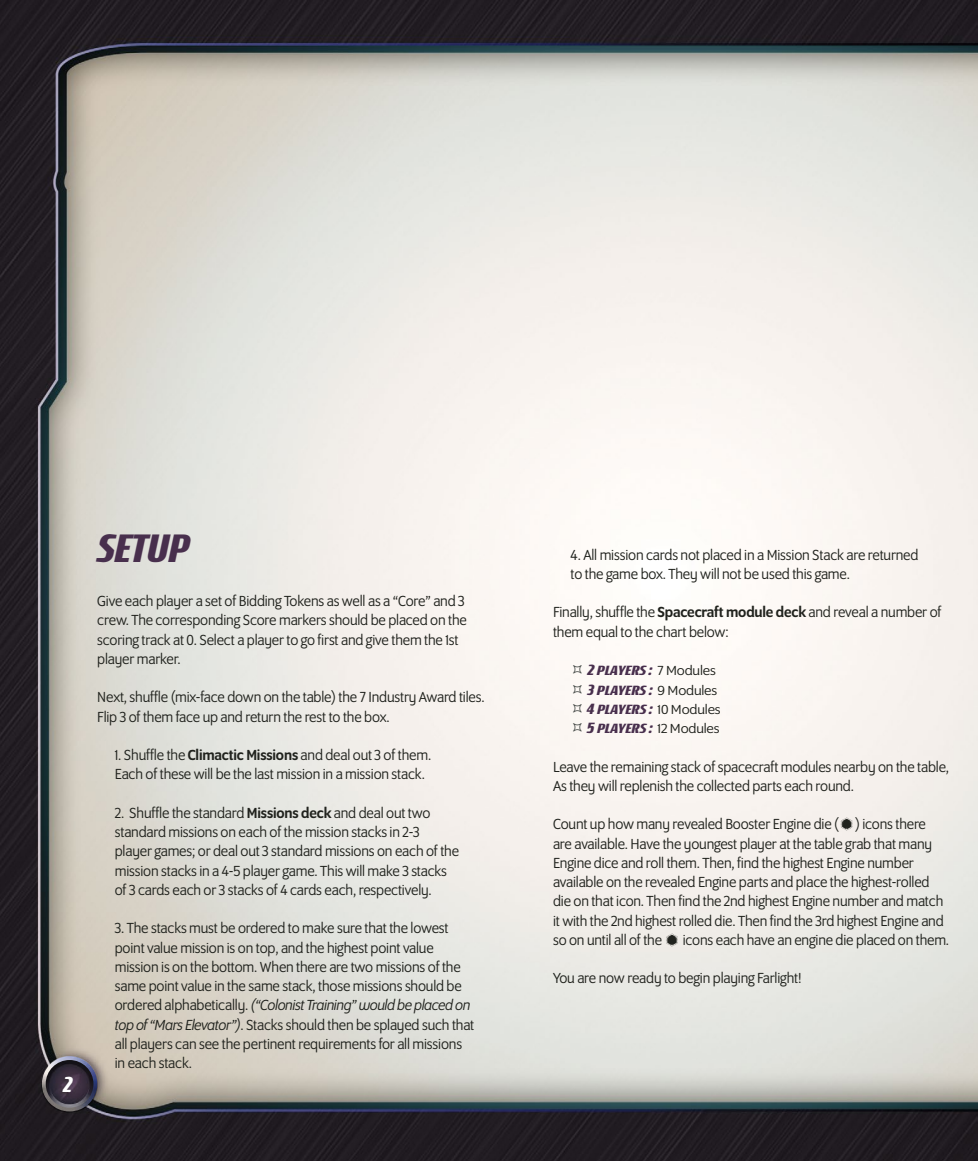
<style>
.page{position:relative;width:978px;height:1161px;background:#fff}
.page>*{position:absolute;margin:0;border:0;box-sizing:border-box;transform-origin:0 0}
.t1{font:italic 700 42px "Rogue Sans";letter-spacing:-.01em;color:#482f4d}
.t2{font:italic 700 23.1px "Rogue Sans";color:#fff;scale:.91 1}
.t3{font:15.75px/19.2px "Program OT";letter-spacing:-.01em;color:#20221d}
.t4{font:14.17px/19.2px "Program OT";letter-spacing:-.01em;color:#20221d;scale:1.11 1}
.t5{font:italic 700 14.17px/19.2px "Rogue Sans";color:#482f4d;scale:1.11 1}
.s1{font-weight:500}
.s2{font-style:italic}
.s3{font-size:15.75px}
.s4{font-family:"Program OT";font-weight:400;font-style:normal;color:#20221d}
.s5{font-family:"Rogue Sans";font-weight:700;font-style:italic;font-size:15.75px;color:#482f4d}
.s6{font-family:"Rogue Sans";font-weight:700;font-style:italic;color:#482f4d}
</style>
<div class="page">
<img style="left:0;top:0;width:977px;height:1161px">
<img style="left:42px;top:1056px;width:55px;height:55px">
<img style="left:46px;top:1060px;width:47px;height:47px;border-radius:24px">
<div style="left:57px;top:1074px;width:18px;height:23px;background:#20221d;opacity:.75"></div>
<svg style="left:573px;top:665px;width:8px;height:9px"></svg>
<svg style="left:573px;top:684px;width:8px;height:9px"></svg>
<svg style="left:573px;top:704px;width:8px;height:8px"></svg>
<svg style="left:573px;top:723px;width:8px;height:9px"></svg>
<svg style="left:841px;top:818px;width:11px;height:12px"></svg>
<svg style="left:666px;top:933px;width:11px;height:13px"></svg>
<h2 class="t2" style="left:63px;top:1071px;width:11px">2</h2>
<h1 class="t1" style="left:97px;top:523px;width:93px">SETUP</h1>
<p class="t3" style="left:97px;top:591px;width:371px">Give each player a set of Bidding Tokens as well as a “Core” and 3 crew. The corresponding Score markers should be placed on the scoring track at 0. Select a player to go first and give them the 1st player marker.</p>
<p class="t3" style="left:97px;top:687px;width:389px">Next, shuffle (mix-face down on the table) the 7 Industry Award tiles.<br>Flip 3 of them face up and return the rest to the box.</p>
<p class="t3" style="left:115px;top:745px;width:318px">1. Shuffle the <span class="s1">Climactic Missions</span> and deal out 3 of them.<br>Each of these will be the last mission in a mission stack.</p>
<p class="t3" style="left:115px;top:803px;width:345px">2. Shuffle the standard <span class="s1">Missions deck</span> and deal out two standard missions on each of the mission stacks in 2-3 player games; or deal out 3 standard missions on each of the mission stacks in a 4-5 player game. This will make 3 stacks of 3 cards each or 3 stacks of 4 cards each, respectively.</p>
<p class="t3" style="left:115px;top:918px;width:361px">3. The stacks must be ordered to make sure that the lowest point value mission is on top, and the highest point value mission is on the bottom. When there are two missions of the same point value in the same stack, those missions should be ordered alphabetically. <span class="s2">(“Colonist Training” would be placed on top of “Mars Elevator”)</span>. Stacks should then be splayed such that all players can see the pertinent requirements for all missions in each stack.</p>
<p class="t3" style="left:570px;top:545px;width:349px">4. All mission cards not placed in a Mission Stack are returned to the game box. They will not be used this game.</p>
<p class="t3" style="left:553px;top:603px;width:390px">Finally, shuffle the <span class="s1">Spacecraft module deck</span> and reveal a number of them equal to the chart below:</p>
<p class="t5" style="left:587px;top:661px;width:118px"><span class="s3">2</span> PLAYERS : <span class="s4">7 Modules<br></span><span class="s3">3</span> PLAYERS : <span class="s4">9 Modules</span></p>
<p class="t4" style="left:586px;top:699px;width:122px"><span class="s5">4</span> <span class="s6">PLAYERS :</span> 10 Modules<br><span class="s5">5</span> <span class="s6">PLAYERS :</span> 12 Modules</p>
<p class="t3" style="left:553px;top:757px;width:397px">Leave the remaining stack of spacecraft modules nearby on the table,<br>As they will replenish the collected parts each round.</p>
<p class="t3" style="left:553px;top:814px;width:392px">Count up how many revealed Booster Engine die ( ) icons there are available. Have the youngest player at the table grab that many Engine dice and roll them. Then, find the highest Engine number available on the revealed Engine parts and place the highest-rolled die on that icon. Then find the 2nd highest Engine number and match it with the 2nd highest rolled die. Then find the 3rd highest Engine and so on until all of the</p>
<p class="t3" style="left:682px;top:930px;width:268px">icons each have an engine die placed on them.</p>
<p class="t3" style="left:553px;top:968px;width:250px">You are now ready to begin playing Farlight!</p>
</div>
